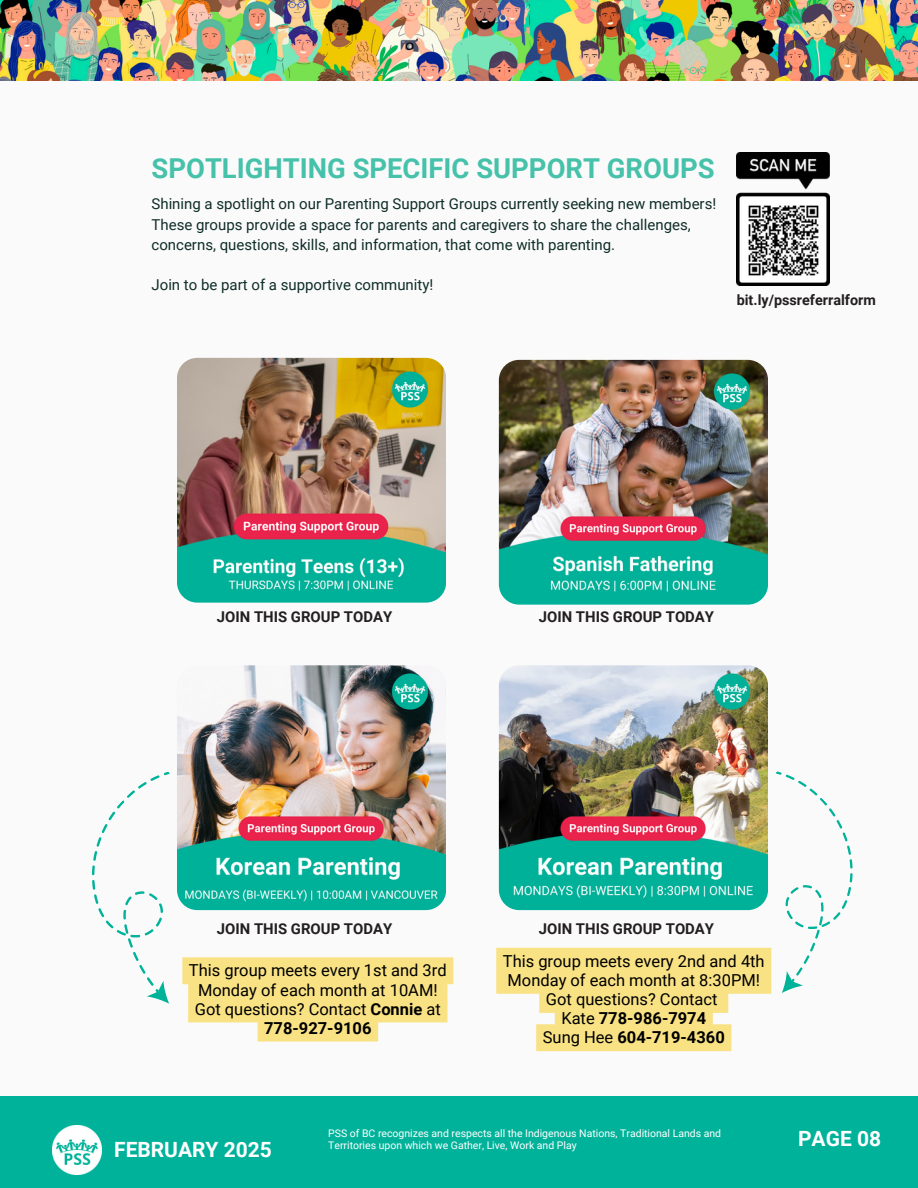
<style>
.page{position:relative;width:918px;height:1188px;background:#fafafa}
.page>*{position:absolute;margin:0;border:0;box-sizing:border-box;transform-origin:0 0}
.t1{font:700 27.45px "Roboto";color:#46c1aa}
.t2{font:700 21px "Roboto";color:#fff}
.t3{font:16.5px/19.2px "Roboto";color:#000;text-align:center}
.t4{font:15px/20.2px "Roboto";color:#0f2d28}
.t5{font:700 14.85px "Roboto";color:#231f20}
.t6{font:700 14.4px "Roboto";color:#231f20}
.t7{font:10.5px/12.3px "Roboto";color:#fff}
.s1{font-weight:700}
</style>
<div class="page">
<div style="left:0;top:1096px;width:918px;height:92px;background:#00b299"></div>
<img style="left:0;top:0;width:918px;height:80px">
<img style="left:52px;top:1125px;width:50px;height:50px">
<img style="left:737px;top:152px;width:92px;height:133px">
<img style="left:743px;top:202px;width:80px;height:75px">
<img style="left:177px;top:358px;width:269px;height:245px;border-radius:20px">
<img style="left:499px;top:360px;width:269px;height:245px;border-radius:20px">
<img style="left:177px;top:665px;width:269px;height:245px;border-radius:20px">
<img style="left:499px;top:665px;width:269px;height:245px;border-radius:20px">
<svg style="left:92px;top:769px;width:169px;height:205px"></svg>
<svg style="left:147px;top:957px;width:306px;height:85px"></svg>
<svg style="left:496px;top:769px;width:357px;height:282px"></svg>
<h4 class="t1" style="left:152px;top:153px;width:565px">SPOTLIGHTING SPECIFIC SUPPORT GROUPS</h4>
<h4 class="t4" style="left:152px;top:194px;width:566px">Shining a spotlight on our Parenting Support Groups currently seeking new members!<br>These groups provide a space for parents and caregivers to share the challenges, concerns, questions, skills, and information, that come with parenting.</h4>
<p class="t4" style="left:152px;top:275px;width:283px">Join to be part of a supportive community!</p>
<p class="t6" style="left:737px;top:292px;width:141px">bit.ly/pssreferralform</p>
<p class="t5" style="left:217px;top:608px;width:177px">JOIN THIS GROUP TODAY</p>
<h3 class="t5" style="left:539px;top:608px;width:177px">JOIN THIS GROUP TODAY</h3>
<p class="t5" style="left:217px;top:921px;width:177px">JOIN THIS GROUP TODAY</p>
<h3 class="t5" style="left:539px;top:921px;width:177px">JOIN THIS GROUP TODAY</h3>
<p class="t3" style="left:189px;top:961px;width:259px">This group meets every 1st and 3rd<br>Monday of each month at 10AM!<br>Got questions? Contact <span class="s1">Connie</span> at<br><span class="s1">778-927-9106</span></p>
<p class="t3" style="left:503px;top:952px;width:263px">This group meets every 2nd and 4th<br>Monday of each month at 8:30PM!<br>Got questions? Contact<br>Kate <span class="s1">778-986-7974<br></span>Sung Hee <span class="s1">604-719-4360</span></p>
<p class="t2" style="left:114px;top:1137px;width:159px">FEBRUARY 2025</p>
<h1 class="t7" style="left:328px;top:1127px;width:395px">PSS of BC recognizes and respects all the Indigenous Nations, Traditional Lands and<br>Territories upon which we Gather, Live, Work and Play</h1>
<p class="t2" style="left:798px;top:1127px;width:85px">PAGE 08</p>
</div>
